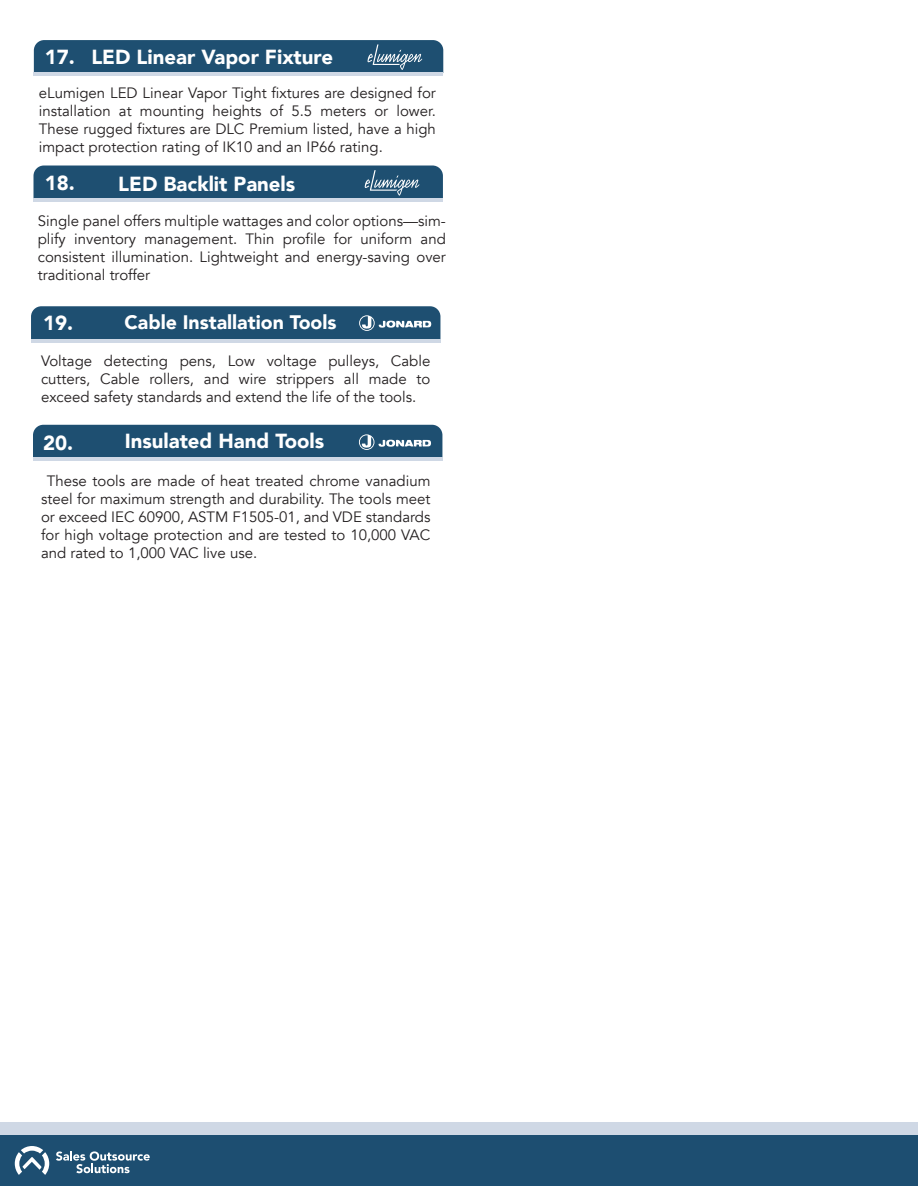
<style>
.page{position:relative;width:918px;height:1188px;background:#fff}
.page>*{position:absolute;margin:0;border:0;box-sizing:border-box;transform-origin:0 0}
.t1{font:900 20.4px "Avenir";color:#fff}
.t2{font:900 19.5px "Avenir";color:#fff}
.t3{font:15px/18px "Avenir";color:#231f20;text-align:justify}
</style>
<div class="page">
<div style="left:0;top:1135px;width:918px;height:51px;background:#1d4e71"></div>
<div style="left:0;top:1122px;width:918px;height:13px;background:#cfd8e5"></div>
<svg style="left:56px;top:1151px;width:94px;height:22px"></svg>
<svg style="left:15px;top:1146px;width:34px;height:29px"></svg>
<hr style="left:34px;top:72px;width:409px;height:4px;background:#cfd8e5">
<hr style="left:34px;top:198px;width:409px;height:4px;background:#cfd8e5">
<hr style="left:31px;top:339px;width:409px;height:4px;background:#cfd8e5">
<hr style="left:33px;top:458px;width:409px;height:3px;background:#cfd8e5">
<svg style="left:34px;top:40px;width:409px;height:32px;background:#235374"></svg>
<div style="left:34px;top:166px;width:409px;height:32px;background:#1e4f71"></div>
<svg style="left:33px;top:425px;width:409px;height:33px;background:#295778"></svg>
<svg style="left:31px;top:306px;width:409px;height:33px;background:#255575"></svg>
<h1 class="t1" style="left:45px;top:40px;width:32px">17.</h1>
<h1 class="t1" style="left:91px;top:39px;width:243px">LED Linear Vapor Fixture</h1>
<p class="t3" style="left:39px;top:84px;width:399px">eLumigen LED Linear Vapor Tight fixtures are designed for installation at mounting heights of 5.5 meters or lower.<br>These rugged fixtures are DLC Premium listed, have a high impact protection rating of IK10 and an IP66 rating.</p>
<h1 class="t1" style="left:45px;top:166px;width:32px">18.</h1>
<h1 class="t1" style="left:118px;top:167px;width:179px">LED Backlit Panels</h1>
<p class="t3" style="left:38px;top:212px;width:410px">Single panel offers multiple wattages and color options—sim&shy;plify inventory management. Thin profile for uniform and consistent illumination. Lightweight and energy-saving over traditional troffer</p>
<h1 class="t1" style="left:43px;top:305px;width:32px">19.</h1>
<h2 class="t2" style="left:125px;top:305px;width:213px">Cable Installation Tools</h2>
<p class="t3" style="left:41px;top:353px;width:391px">Voltage detecting pens, Low voltage pulleys, Cable cutters, Cable rollers, and wire strippers all made to exceed safety standards and extend the life of the tools.</p>
<h1 class="t1" style="left:43px;top:425px;width:32px">20.</h1>
<h1 class="t1" style="left:125px;top:423px;width:201px">Insulated Hand Tools</h1>
<p class="t3" style="left:41px;top:473px;width:391px;text-indent:6px">These tools are made of heat treated chrome vanadium steel for maximum strength and durability. The tools meet or exceed IEC 60900, ASTM F1505-01, and VDE standards for high voltage protection and are tested to 10,000 VAC and rated to 1,000 VAC live use.</p>
</div>
